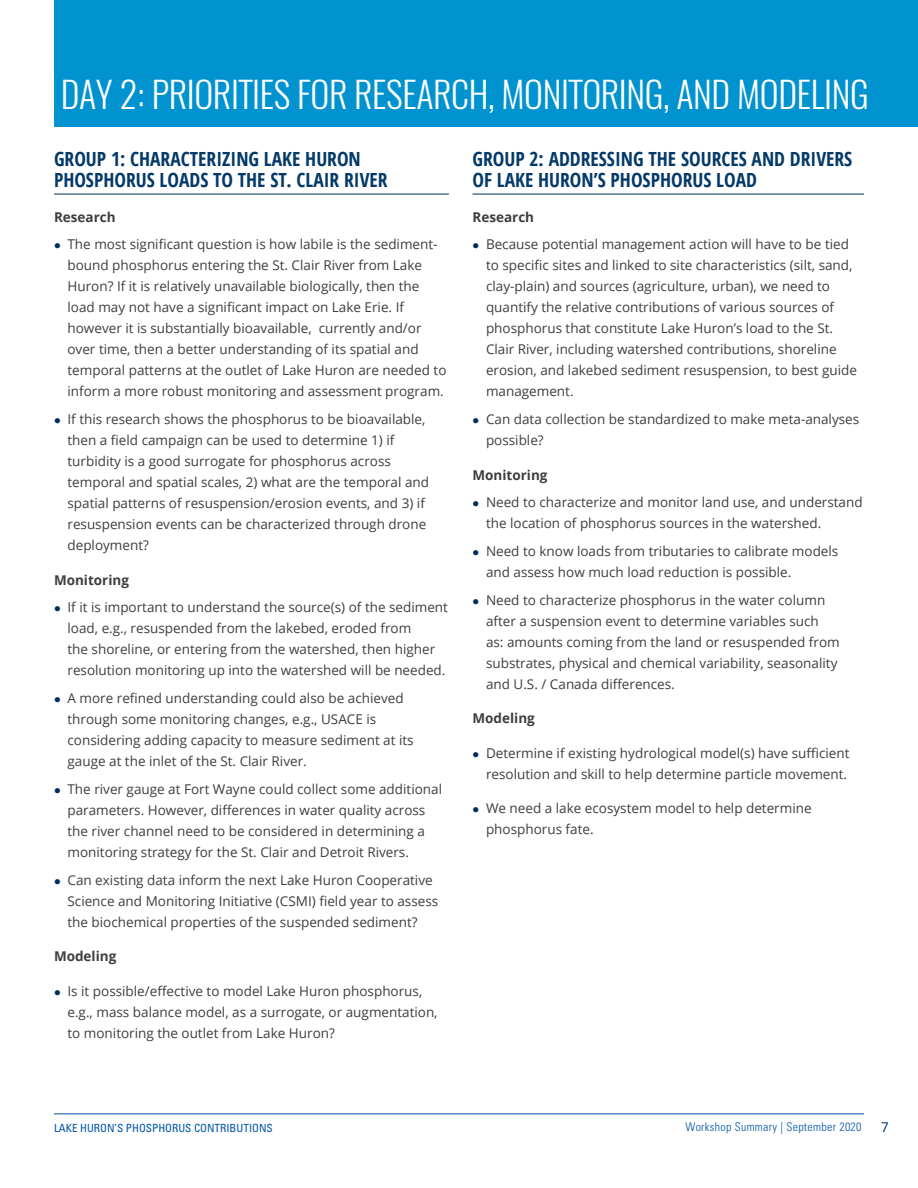
<style>
.page{position:relative;width:918px;height:1188px;background:#fff}
.page>*{position:absolute;margin:0;border:0;box-sizing:border-box;transform-origin:0 0}
.TITLE-2{font:300 36px "Oswald";letter-spacing:-.01em;color:#fff}
.Subtitle{font:700 19.5px/21px "Open Sans Condensed";color:#043968}
.t1{font:13.5px/21px "Open Sans";color:#3e3e3f}
.t2{font:700 13.5px "Open Sans";color:#3e3e3f}
.t3{font:13.5px "Roboto";color:#043968}
.t4{font:300 condensed 12px "Univers LT Std";letter-spacing:.025em;color:#0155a5}
.t5{font:condensed 11.25px "Univers LT Std";color:#0155a5}
.s1{color:#002d5e}
</style>
<div class="page">
<hr style="left:54px;top:1114px;width:810px;height:1px;background:#0155a5">
<hr style="left:472px;top:194px;width:392px;height:1px;background:#002d5e">
<hr style="left:54px;top:194px;width:395px;height:1px;background:#002d5e">
<div style="left:54px;top:0;width:864px;height:126px;background:#0093d0"></div>
<p class="TITLE-2" style="left:61px;top:63px;width:810px">DAY 2: PRIORITIES FOR RESEARCH, MONITORING, AND MODELING</p>
<p class="Subtitle" style="left:54px;top:148px;width:335px">GROUP 1: CHARACTERIZING LAKE HURON<br>PHOSPHORUS LOADS TO THE ST. CLAIR RIVER</p>
<p class="t2" style="left:54px;top:207px;width:63px">Research</p>
<p class="t1" style="left:68px;top:234px;width:381px;text-indent:-14px"><span class="s1">●</span> The most significant question is how labile is the sediment&shy;bound phosphorus entering the St. Clair River from Lake Huron? If it is relatively unavailable biologically, then the load may not have a significant impact on Lake Erie. If however it is substantially bioavailable, currently and/or over time, then a better understanding of its spatial and temporal patterns at the outlet of Lake Huron are needed to inform a more robust monitoring and assessment program.</p>
<p class="t1" style="left:68px;top:408px;width:363px;text-indent:-14px"><span class="s1">●</span> If this research shows the phosphorus to be bioavailable, then a field campaign can be used to determine 1) if turbidity is a good surrogate for phosphorus across temporal and spatial scales, 2) what are the temporal and spatial patterns of resuspension/erosion events, and 3) if resuspension events can be characterized through drone deployment?</p>
<p class="t2" style="left:54px;top:570px;width:77px">Monitoring</p>
<p class="t1" style="left:68px;top:597px;width:382px;text-indent:-14px"><span class="s1">●</span> If it is important to understand the source(s) of the sediment load, e.g., resuspended from the lakebed, eroded from<br>the shoreline, or entering from the watershed, then higher resolution monitoring up into the watershed will be needed.</p>
<p class="t1" style="left:68px;top:687px;width:348px;text-indent:-14px"><span class="s1">●</span> A more refined understanding could also be achieved through some monitoring changes, e.g., USACE is considering adding capacity to measure sediment at its gauge at the inlet of the St. Clair River.</p>
<p class="t1" style="left:68px;top:778px;width:376px;text-indent:-14px"><span class="s1">●</span> The river gauge at Fort Wayne could collect some additional parameters. However, differences in water quality across the river channel need to be considered in determining a monitoring strategy for the St. Clair and Detroit Rivers.</p>
<p class="t1" style="left:68px;top:869px;width:372px;text-indent:-14px"><span class="s1">●</span> Can existing data inform the next Lake Huron Cooperative<br>Science and Monitoring Initiative (CSMI) field year to assess the biochemical properties of the suspended sediment?</p>
<p class="t2" style="left:54px;top:947px;width:64px">Modeling</p>
<p class="t1" style="left:68px;top:980px;width:372px;text-indent:-14px"><span class="s1">●</span> Is it possible/effective to model Lake Huron phosphorus, e.g., mass balance model, as a surrogate, or augmentation, to monitoring the outlet from Lake Huron?</p>
<p class="Subtitle" style="left:472px;top:148px;width:381px">GROUP 2: ADDRESSING THE SOURCES AND DRIVERS<br>OF LAKE HURON’S PHOSPHORUS LOAD</p>
<p class="t2" style="left:472px;top:207px;width:63px">Research</p>
<p class="t1" style="left:486px;top:234px;width:372px;text-indent:-14px"><span class="s1">●</span> Because potential management action will have to be tied to specific sites and linked to site characteristics (silt, sand, clay-plain) and sources (agriculture, urban), we need to quantify the relative contributions of various sources of phosphorus that constitute Lake Huron’s load to the St.<br>Clair River, including watershed contributions, shoreline erosion, and lakebed sediment resuspension, to best guide management.</p>
<p class="t1" style="left:486px;top:408px;width:375px;text-indent:-14px"><span class="s1">●</span> Can data collection be standardized to make meta-analyses possible?</p>
<p class="t2" style="left:472px;top:465px;width:77px">Monitoring</p>
<p class="t1" style="left:486px;top:492px;width:378px;text-indent:-14px"><span class="s1">●</span> Need to characterize and monitor land use, and understand the location of phosphorus sources in the watershed.</p>
<p class="t1" style="left:486px;top:540px;width:354px;text-indent:-14px"><span class="s1">●</span> Need to know loads from tributaries to calibrate models and assess how much load reduction is possible.</p>
<p class="t1" style="left:486px;top:589px;width:355px;text-indent:-14px"><span class="s1">●</span> Need to characterize phosphorus in the water column after a suspension event to determine variables such as: amounts coming from the land or resuspended from substrates, physical and chemical variability, seasonality and U.S. / Canada differences.</p>
<p class="t2" style="left:472px;top:709px;width:64px">Modeling</p>
<p class="t1" style="left:472px;top:742px;width:379px;text-align:right"><span class="s1">●</span> Determine if existing hydrological model(s) have sufficient resolution and skill to help determine particle movement.</p>
<p class="t1" style="left:486px;top:798px;width:327px;text-indent:-14px"><span class="s1">●</span> We need a lake ecosystem model to help determine phosphorus fate.</p>
<p class="t5" style="left:54px;top:1121px;width:220px">LAKE HURON’S PHOSPHORUS CONTRIBUTIONS</p>
<p class="t4" style="left:686px;top:1120px;width:177px">Workshop Summary | September 2020</p>
<p class="t3" style="left:881px;top:1118px;width:9px">7</p>
</div>
